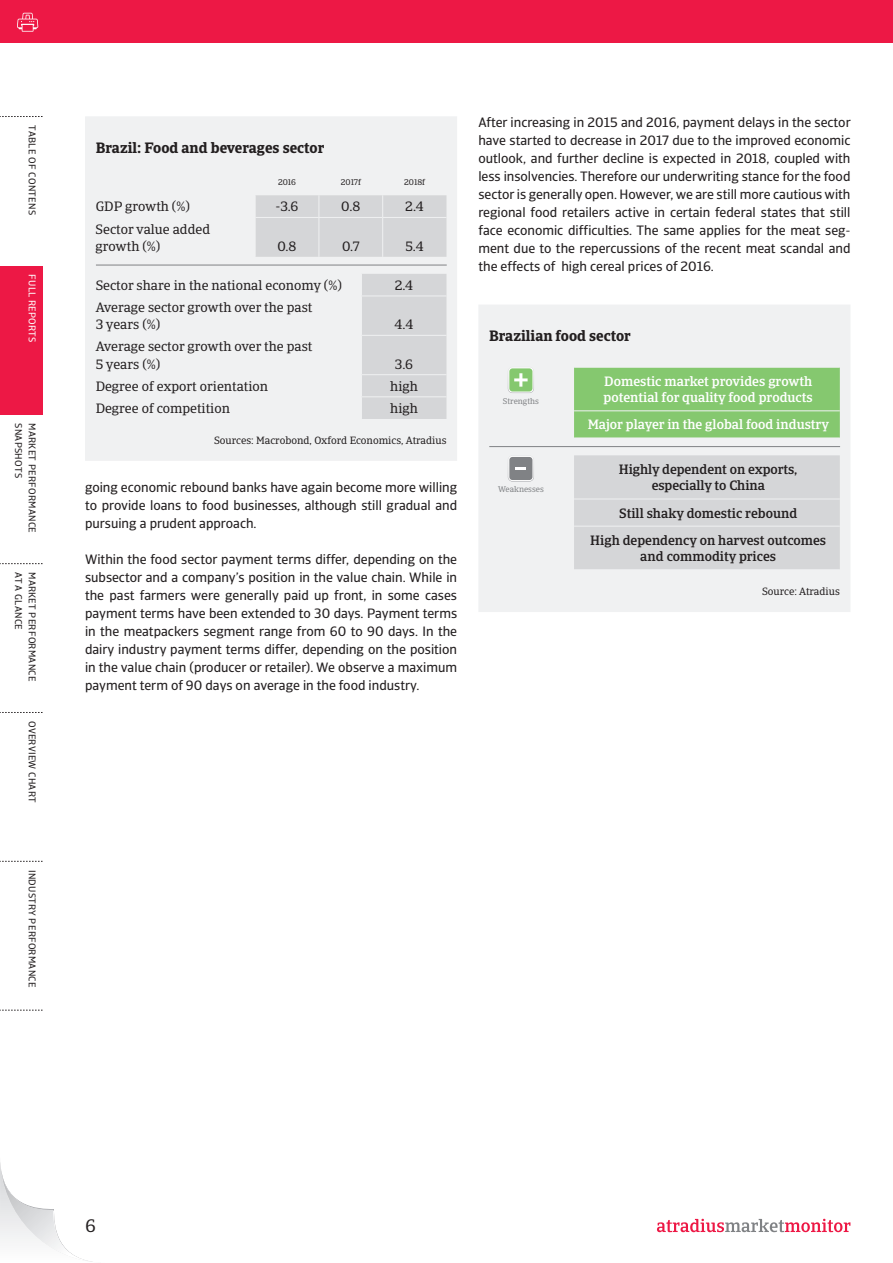
<style>
.page{position:relative;width:893px;height:1263px;background:#fff}
.page>*{position:absolute;margin:0;border:0;box-sizing:border-box;transform-origin:0 0}
.t1{font:18px "Catalana";color:#231f20}
.t2{font:700 15px "Catalana";color:#231f20}
.t3{font:13.5px/18px "Catalana Sans";color:#231f20;text-align:justify}
.t4{font:13.5px/17.2px "Catalana";color:#231f20}
.t5{font:500 13.5px/16.5px "Catalana";color:#231f20;text-align:center}
.t6{font:500 13.5px/16.5px "Catalana";color:#fff}
.t7{font:10.5px "Catalana";color:#231f20}
.t8{font:9.75px "Catalana Sans";letter-spacing:.03em;color:#231f20}
.t9{font:9.75px "Catalana Sans";letter-spacing:.03em;color:#fff}
.t10{font:8.25px "Catalana";color:#808285}
.t11{font:8.25px "Catalana";color:#231f20}
</style>
<div class="page">
<svg style="left:0;top:1162px;width:92px;height:100px"></svg>
<div style="left:0;top:0;width:893px;height:43px;background:#ed1845"></div>
<svg style="left:17px;top:13px;width:21px;height:19px"></svg>
<svg style="left:657px;top:1219px;width:193px;height:13px"></svg>
<div style="left:0;top:266px;width:43px;height:149px;background:#ed1845"></div>
<svg style="left:0;top:116px;width:43px;height:1px"></svg>
<svg style="left:0;top:563px;width:43px;height:1px"></svg>
<svg style="left:0;top:712px;width:43px;height:1px"></svg>
<svg style="left:0;top:861px;width:43px;height:1px"></svg>
<svg style="left:0;top:1010px;width:43px;height:1px"></svg>
<div style="left:479px;top:305px;width:371px;height:307px;background:#f0f1f2"></div>
<svg style="left:508px;top:367px;width:26px;height:26px"></svg>
<div style="left:574px;top:368px;width:266px;height:70px;background:#85c86f"></div>
<hr style="left:574px;top:367px;width:266px;height:1px;background:#f0f1f2">
<hr style="left:574px;top:410px;width:266px;height:1px;background:#f0f1f2">
<hr style="left:574px;top:438px;width:266px;height:1px;background:#f0f1f2">
<hr style="left:489px;top:446px;width:351px;height:1px;background:#808285">
<svg style="left:508px;top:455px;width:26px;height:27px"></svg>
<div style="left:574px;top:455px;width:266px;height:114px;background:#d5d6d8"></div>
<hr style="left:574px;top:499px;width:266px;height:1px;background:#f0f1f2">
<hr style="left:574px;top:526px;width:266px;height:1px;background:#f0f1f2">
<hr style="left:574px;top:569px;width:266px;height:1px;background:#f0f1f2">
<div style="left:85px;top:116px;width:372px;height:345px;background:#f0f1f2"></div>
<div style="left:255px;top:195px;width:191px;height:62px;background:#d5d6d8"></div>
<hr style="left:96px;top:217px;width:159px;height:1px;background:#f0f1f2">
<hr style="left:255px;top:217px;width:64px;height:1px;background:#f0f1f2">
<hr style="left:255px;top:218px;width:1px;height:39px;background:#f0f1f2">
<hr style="left:319px;top:217px;width:64px;height:1px;background:#f0f1f2">
<hr style="left:319px;top:218px;width:1px;height:39px;background:#f0f1f2">
<hr style="left:383px;top:217px;width:63px;height:1px;background:#f0f1f2">
<hr style="left:382px;top:218px;width:1px;height:39px;background:#f0f1f2">
<hr style="left:96px;top:265px;width:351px;height:1px;background:#808285">
<hr style="left:96px;top:296px;width:265px;height:1px;background:#f0f1f2">
<hr style="left:96px;top:335px;width:265px;height:1px;background:#f0f1f2">
<hr style="left:96px;top:374px;width:265px;height:1px;background:#f0f1f2">
<hr style="left:96px;top:396px;width:265px;height:1px;background:#f0f1f2">
<div style="left:361px;top:274px;width:85px;height:145px;background:#d5d6d8"></div>
<p class="t8" style="left:38px;top:125px;width:91px;rotate:90deg">TABLE OF CONTENS</p>
<p class="t9" style="left:38px;top:274px;width:70px;rotate:90deg">FULL REPORTS</p>
<p class="t8" style="left:25px;top:423px;width:56px;rotate:90deg">SNAPSHOTS</p>
<p class="t8" style="left:38px;top:423px;width:111px;rotate:90deg">MARKET PERFORMANCE</p>
<p class="t8" style="left:25px;top:572px;width:59px;rotate:90deg">AT A GLANCE</p>
<p class="t8" style="left:38px;top:572px;width:111px;rotate:90deg">MARKET PERFORMANCE</p>
<p class="t8" style="left:38px;top:721px;width:83px;rotate:90deg">OVERVIEW CHART</p>
<p class="t8" style="left:38px;top:870px;width:119px;rotate:90deg">INDUSTRY PERFORMANCE</p>
<p class="t2" style="left:96px;top:139px;width:230px">Brazil: Food and beverages sector</p>
<p class="t11" style="left:278px;top:177px;width:20px">2016</p>
<p class="t11" style="left:341px;top:177px;width:22px">2017f</p>
<p class="t11" style="left:404px;top:177px;width:23px">2018f</p>
<p class="t4" style="left:96px;top:198px;width:96px">GDP growth (%)</p>
<p class="t4" style="left:276px;top:198px;width:24px">-3.6</p>
<p class="t4" style="left:341px;top:198px;width:21px">0.8</p>
<p class="t4" style="left:405px;top:198px;width:20px">2.4</p>
<p class="t4" style="left:96px;top:220px;width:116px">Sector value added growth (%)</p>
<p class="t4" style="left:277px;top:238px;width:21px">0.8</p>
<p class="t4" style="left:342px;top:238px;width:19px">0.7</p>
<p class="t4" style="left:405px;top:238px;width:20px">5.4</p>
<p class="t4" style="left:96px;top:277px;width:248px">Sector share in the national economy (%)</p>
<p class="t4" style="left:395px;top:277px;width:20px">2.4</p>
<p class="t4" style="left:96px;top:299px;width:218px">Average sector growth over the past<br>3 years (%)</p>
<p class="t4" style="left:395px;top:316px;width:20px">4.4</p>
<p class="t4" style="left:96px;top:338px;width:218px">Average sector growth over the past<br>5 years (%)</p>
<p class="t4" style="left:395px;top:356px;width:19px">3.6</p>
<p class="t4" style="left:96px;top:378px;width:174px">Degree of export orientation</p>
<p class="t4" style="left:390px;top:378px;width:29px">high</p>
<p class="t4" style="left:96px;top:400px;width:136px">Degree of competition</p>
<p class="t4" style="left:390px;top:400px;width:29px">high</p>
<p class="t7" style="left:214px;top:434px;width:234px">Sources: Macrobond, Oxford Economics, Atradius</p>
<p class="t3" style="left:85px;top:479px;width:374px">going economic rebound banks have again become more willing to provide loans to food businesses, although still gradual and pursuing a prudent approach.</p>
<p class="t3" style="left:85px;top:551px;width:374px">Within the food sector payment terms differ, depending on the subsector and a company’s position in the value chain. While in the past farmers were generally paid up front, in some cases payment terms have been extended to 30 days. Payment terms in the meatpackers segment range from 60 to 90 days. In the dairy industry payment terms differ, depending on the position in the value chain (producer or retailer). We observe a maximum payment term of 90 days on average in the food industry.</p>
<p class="t3" style="left:478px;top:113px;width:374px">After increasing in 2015 and 2016, payment delays in the sector have started to decrease in 2017 due to the improved economic outlook, and further decline is expected in 2018, coupled with less insolvencies. Therefore our underwriting stance for the food sector is generally open. However, we are still more cautious with regional food retailers active in certain federal states that still face economic difficulties. The same applies for the meat seg&shy;ment due to the repercussions of the recent meat scandal and the effects of high cereal prices of 2016.</p>
<p class="t2" style="left:489px;top:327px;width:143px">Brazilian food sector</p>
<p class="t10" style="left:503px;top:396px;width:38px">Strengths</p>
<p class="t10" style="left:498px;top:484px;width:47px">Weaknesses</p>
<p class="t6" style="left:604px;top:373px;width:211px">Domestic market provides growth potential for quality food products</p>
<p class="t6" style="left:588px;top:417px;width:243px">Major player in the global food industry</p>
<p class="t5" style="left:619px;top:461px;width:180px">Highly dependent on exports, especially to China</p>
<p class="t5" style="left:590px;top:499px;width:237px;line-height:27.2px">Still shaky domestic rebound<br>High dependency on harvest outcomes</p>
<p class="t5" style="left:640px;top:548px;width:137px">and commodity prices</p>
<p class="t7" style="left:762px;top:585px;width:79px">Source: Atradius</p>
<h1 class="t1" style="left:85px;top:1215px;width:12px">6</h1>
</div>
